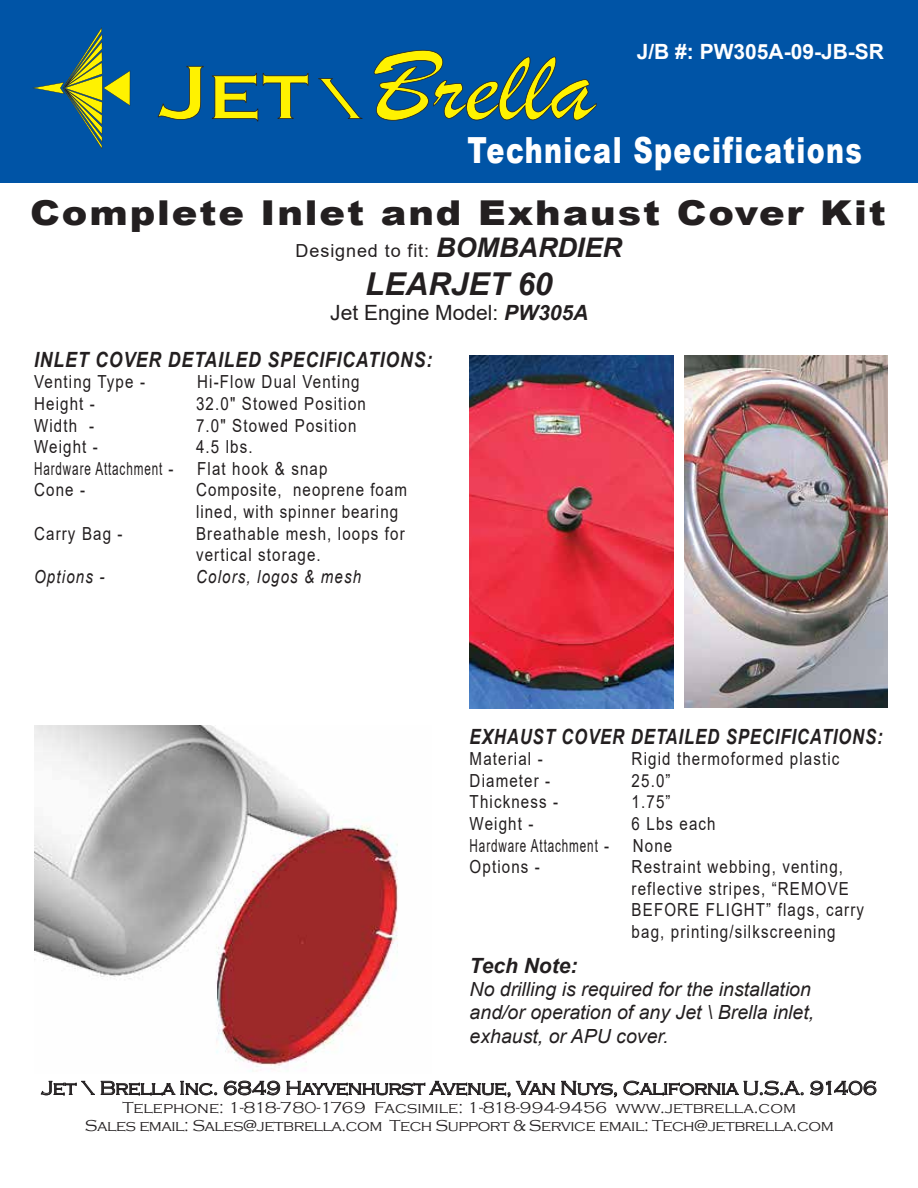
<style>
.page{position:relative;width:918px;height:1188px;background:#fff}
.page>*{position:absolute;margin:0;border:0;box-sizing:border-box;transform-origin:0 0}
.t1{font:900 36px "Arial";letter-spacing:.05em;color:#fff;scale:.75 1}
.t2{font:900 34.2px "Arial";letter-spacing:.05em;color:#231f20;scale:1.12 1}
.t3{font:italic 700 31.5px "Arial";color:#231f20}
.t4{font:italic 700 21px "Arial";letter-spacing:.05em;color:#231f20;scale:.8 1}
.t5{font:italic 700 21px "Arial";letter-spacing:.05em;color:#231f20;scale:.84 1}
.t6{font:21px "Arial";color:#231f20}
.t7{font:700 21px "Arial";color:#fff}
.t8{font:italic 700 21px "Arial";color:#231f20}
.t9{font:300 19.8px "Copperplate Gothic";letter-spacing:-.02em;color:#231f20;scale:1.04 1}
.t10{font:italic 19.5px/23.4px "Arial";color:#231f20}
.t11{font:18px/21.6px "Arial";letter-spacing:.075em;color:#231f20;scale:.84 1}
.t12{font:18px "Arial";letter-spacing:.075em;color:#231f20;scale:.65 1}
.t13{font:italic 18px "Arial";letter-spacing:.075em;color:#231f20;scale:.84 1}
.t14{font:18px "Arial";letter-spacing:.05em;color:#231f20}
.t15{font:300 16.2px/18px "Copperplate Gothic";letter-spacing:-.025em;color:#231f20;text-align:center;scale:1.04 1}
.s1{font-weight:700;font-style:italic;font-size:27px}
.s2{font-weight:700;font-style:italic}
</style>
<div class="page">
<div style="left:0;top:0;width:918px;height:183px;background:#0054a6"></div>
<svg style="left:41px;top:1081px;width:54px;height:15px"></svg>
<svg style="left:101px;top:1081px;width:116px;height:15px"></svg>
<svg style="left:224px;top:1081px;width:56px;height:14px"></svg>
<svg style="left:286px;top:1081px;width:269px;height:16px"></svg>
<svg style="left:561px;top:1081px;width:56px;height:16px"></svg>
<svg style="left:624px;top:1081px;width:180px;height:15px"></svg>
<svg style="left:810px;top:1081px;width:66px;height:14px"></svg>
<svg style="left:158px;top:50px;width:439px;height:71px"></svg>
<svg style="left:32px;top:27px;width:98px;height:122px"></svg>
<img style="left:470px;top:356px;width:204px;height:352px">
<img style="left:684px;top:356px;width:204px;height:352px">
<img style="left:34px;top:726px;width:364px;height:341px">
<p class="t7" style="left:637px;top:37px;width:249px">J/B #: PW305A-09-JB-SR</p>
<h1 class="t1" style="left:467px;top:124px;width:528px">Technical Specifications</h1>
<h2 class="t2" style="left:30px;top:188px;width:766px">Complete Inlet and Exhaust Cover Kit</h2>
<p class="t14" style="left:296px;top:239px;width:328px">Designed to fit: <span class="s1">BOMBARDIER</span></p>
<h3 class="t3" style="left:365px;top:263px;width:189px">LEARJET 60</h3>
<p class="t6" style="left:330px;top:298px;width:259px">Jet Engine Model: <span class="s2">PW305A</span></p>
<p class="t5" style="left:34px;top:345px;width:475px">INLET COVER DETAILED SPECIFICATIONS:</p>
<p class="t11" style="left:34px;top:371px;width:134px">Venting Type -</p>
<p class="t11" style="left:197px;top:371px;width:195px">Hi-Flow Dual Venting</p>
<p class="t11" style="left:34px;top:393px;width:74px">Height -</p>
<p class="t11" style="left:196px;top:393px;width:204px">32.0" Stowed Position</p>
<p class="t11" style="left:34px;top:414px;width:73px">Width -</p>
<p class="t11" style="left:196px;top:414px;width:192px">7.0" Stowed Position</p>
<p class="t11" style="left:34px;top:436px;width:78px">Weight -</p>
<p class="t11" style="left:196px;top:436px;width:69px">4.5 lbs.</p>
<p class="t12" style="left:34px;top:456px;width:216px">Hardware Attachment -</p>
<p class="t11" style="left:197px;top:458px;width:157px">Flat hook &amp; snap</p>
<p class="t11" style="left:34px;top:479px;width:62px">Cone -</p>
<p class="t11" style="left:196px;top:479px;width:253px">Composite, neoprene foam lined, with spinner bearing</p>
<p class="t11" style="left:34px;top:522px;width:107px">Carry Bag -</p>
<p class="t11" style="left:196px;top:522px;width:250px">Breathable mesh, loops for vertical storage.</p>
<p class="t13" style="left:34px;top:565px;width:85px">Options -</p>
<p class="t13" style="left:196px;top:565px;width:198px">Colors, logos &amp; mesh</p>
<p class="t4" style="left:470px;top:722px;width:518px">EXHAUST COVER DETAILED SPECIFICATIONS:</p>
<p class="t11" style="left:470px;top:748px;width:89px">Material -</p>
<p class="t11" style="left:632px;top:748px;width:249px">Rigid thermoformed plastic</p>
<p class="t11" style="left:470px;top:770px;width:98px">Diameter -</p>
<p class="t11" style="left:632px;top:770px;width:48px">25.0”</p>
<p class="t11" style="left:470px;top:791px;width:107px">Thickness -</p>
<p class="t11" style="left:632px;top:791px;width:48px">1.75”</p>
<p class="t11" style="left:470px;top:813px;width:78px">Weight -</p>
<p class="t11" style="left:632px;top:813px;width:102px">6 Lbs each</p>
<p class="t12" style="left:470px;top:833px;width:216px">Hardware Attachment -</p>
<p class="t11" style="left:633px;top:834px;width:48px">None</p>
<p class="t11" style="left:470px;top:856px;width:85px">Options -</p>
<p class="t11" style="left:632px;top:856px;width:278px">Restraint webbing, venting, reflective stripes, “REMOVE<br>BEFORE FLIGHT” flags, carry bag, printing/silkscreening</p>
<p class="t8" style="left:470px;top:951px;width:109px">Tech Note:</p>
<p class="t10" style="left:470px;top:978px;width:346px">No drilling is required for the installation and/or operation of any Jet \ Brella inlet, exhaust, or APU cover.</p>
<p class="t9" style="left:41px;top:1077px;width:805px">Jet \ Brella Inc. 6849 Hayvenhurst Avenue, Van Nuys, California U.S.A. 91406</p>
<p class="t15" style="left:85px;top:1098px;width:722px">Telephone: 1-818-780-1769 Facsimile: 1-818-994-9456 www.jetbrella.com<br>Sales email: Sales@jetbrella.com Tech Support &amp; Service email: Tech@jetbrella.com</p>
</div>
